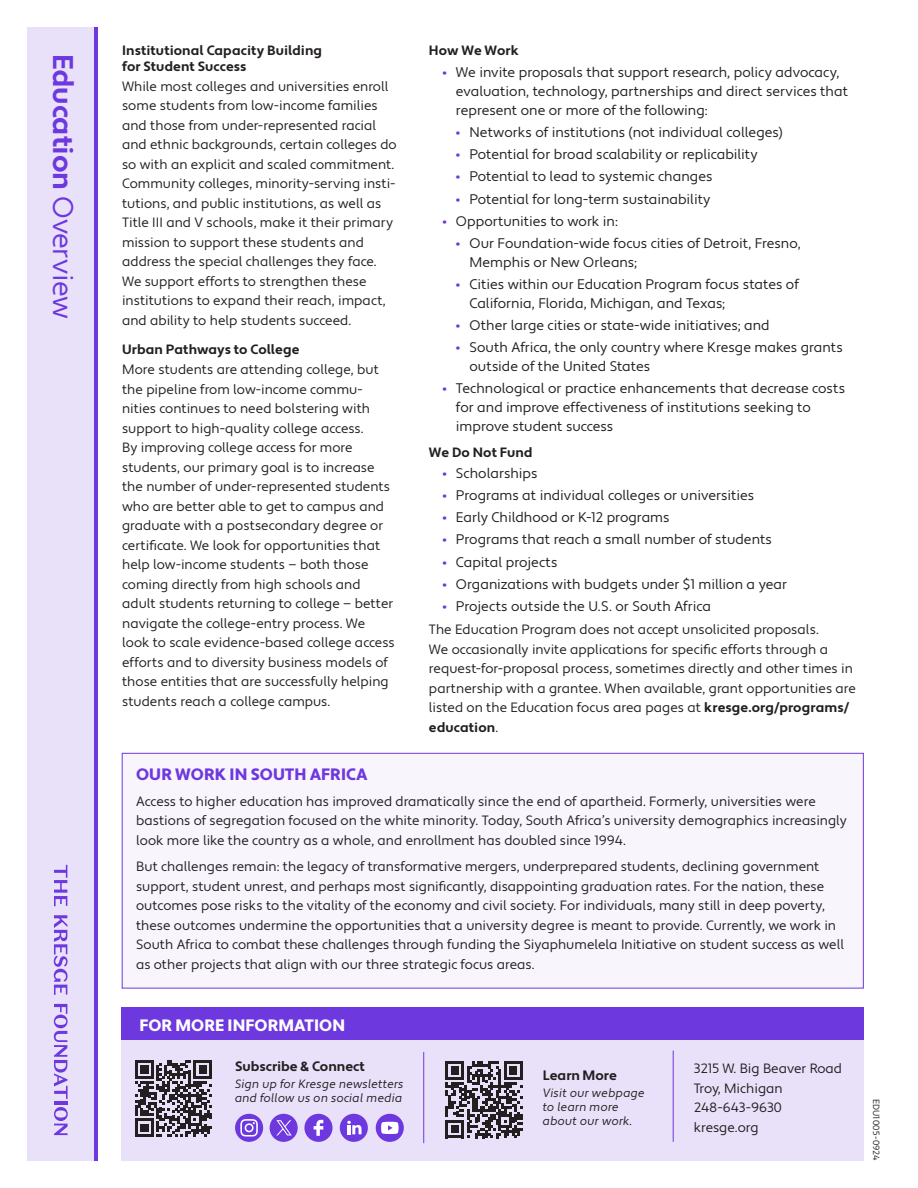
<style>
.page{position:relative;width:918px;height:1188px;background:#fff}
.page>*{position:absolute;margin:0;border:0;box-sizing:border-box;transform-origin:0 0}
._01_Page_Title{font:700 28.5px "Apertura";letter-spacing:-.005em;color:#6d38de}
._05_HEADER{font:900 16.5px "Apertura";letter-spacing:.005em;color:#6d38de}
._10_For_More_Information{font:900 16.5px "Apertura";letter-spacing:.005em;color:#fff}
.t1{font:13.95px/18.8px "Apertura";color:#231f20}
._02_Page_Title__PROGRAM{font:700 13.65px "Apertura";color:#231f20}
._07_Body{font:13.5px/19.5px "Apertura";color:#231f20}
._06_Subhead{font:700 13.5px/16.2px "Apertura";letter-spacing:.005em;color:#231f20}
._15_Address{font:13.5px/19.5px "Apertura";color:#231f20}
._07-5_program_body{font:12px/14.4px "Apertura Obliq";letter-spacing:.005em;color:#231f20}
._17_Document_Name{font:9px "Apertura";letter-spacing:.025em;color:#231f20}
.s1{font-weight:400}
.s2{font-weight:700;font-size:13.65px;color:#6d38de}
.s3{font-weight:700}
</style>
<div class="page">
<div style="left:122px;top:753px;width:741px;height:235px;background:#f8f5fd"></div>
<div style="left:122px;top:753px;width:742px;height:235px;border:1px solid #6d38de"></div>
<div style="left:122px;top:1008px;width:742px;height:33px;background:#6d38de"></div>
<div style="left:122px;top:1041px;width:742px;height:120px;background:#e9e1fa"></div>
<hr style="left:423px;top:1052px;width:1px;height:91px;background:#6d38de">
<hr style="left:673px;top:1051px;width:1px;height:91px;background:#6d38de">
<div style="left:376px;top:1114px;width:28px;height:28px;background:#6d38de;border-radius:50%"></div>
<svg style="left:381px;top:1122px;width:17px;height:12px"></svg>
<div style="left:304px;top:1114px;width:29px;height:28px;background:#6d38de;border-radius:50%"></div>
<svg style="left:314px;top:1120px;width:9px;height:16px"></svg>
<div style="left:235px;top:1114px;width:28px;height:28px;background:#6d38de;border-radius:50%"></div>
<svg style="left:240px;top:1119px;width:18px;height:18px"></svg>
<div style="left:270px;top:1114px;width:28px;height:28px;background:#6d38de;border-radius:50%"></div>
<svg style="left:276px;top:1120px;width:16px;height:15px"></svg>
<div style="left:340px;top:1114px;width:28px;height:28px;background:#6d38de;border-radius:50%"></div>
<svg style="left:347px;top:1121px;width:15px;height:13px"></svg>
<svg style="left:135px;top:1060px;width:77px;height:77px"></svg>
<svg style="left:445px;top:1061px;width:78px;height:77px"></svg>
<div style="left:27px;top:27px;width:67px;height:1134px;background:#e9e1fa"></div>
<hr style="left:94px;top:27px;width:4px;height:1134px;background:#6d38de">
<svg style="left:54px;top:865px;width:13px;height:41px"></svg>
<svg style="left:54px;top:915px;width:14px;height:80px"></svg>
<svg style="left:54px;top:1004px;width:14px;height:95px"></svg>
<hr style="left:54px;top:1101px;width:14px;height:4px;background:#6d38de">
<svg style="left:54px;top:1107px;width:14px;height:28px"></svg>
<p class="_01_Page_Title" style="left:80px;top:54px;width:266px;rotate:90deg">Education <span class="s1">Overview</span></p>
<p class="_06_Subhead" style="left:122px;top:43px;width:202px">Institutional Capacity Building for Student Success</p>
<p class="_07_Body" style="left:122px;top:77px;width:276px">While most colleges and universities enroll some students from low-income families and those from under-represented racial and ethnic backgrounds, certain colleges do so with an explicit and scaled commitment.<br>Community colleges, minority-serving insti&shy;tutions, and public institutions, as well as Title III and V schools, make it their primary mission to support these students and address the special challenges they face.<br>We support efforts to strengthen these institutions to expand their reach, impact, and ability to help students succeed.</p>
<p class="_06_Subhead" style="left:122px;top:342px;width:179px">Urban Pathways to College</p>
<p class="_07_Body" style="left:122px;top:360px;width:274px">More students are attending college, but the pipeline from low-income commu&shy;nities continues to need bolstering with support to high-quality college access.<br>By improving college access for more students, our primary goal is to increase the number of under-represented students who are better able to get to campus and graduate with a postsecondary degree or certificate. We look for opportunities that help low-income students — both those coming directly from high schools and adult students returning to college — better navigate the college-entry process. We look to scale evidence-based college access efforts and to diversity business models of those entities that are successfully helping students reach a college campus.</p>
<p class="_06_Subhead" style="left:429px;top:43px;width:91px">How We Work</p>
<p class="t1" style="left:456px;top:63px;width:394px;text-indent:-14px"><span class="s2">•</span> We invite proposals that support research, policy advocacy, evaluation, technology, partnerships and direct services that represent one or more of the following:</p>
<p class="t1" style="left:456px;top:123px;width:328px"><span class="s2">•</span> Networks of institutions (not individual colleges)</p>
<p class="t1" style="left:456px;top:145px;width:303px"><span class="s2">•</span> Potential for broad scalability or replicability</p>
<p class="t1" style="left:456px;top:168px;width:258px"><span class="s2">•</span> Potential to lead to systemic changes</p>
<p class="t1" style="left:456px;top:190px;width:256px"><span class="s2">•</span> Potential for long-term sustainability</p>
<p class="t1" style="left:442px;top:212px;width:177px"><span class="s2">•</span> Opportunities to work in:</p>
<p class="t1" style="left:469px;top:234px;width:333px;text-indent:-14px"><span class="s2">•</span> Our Foundation-wide focus cities of Detroit, Fresno,<br>Memphis or New Orleans;</p>
<p class="t1" style="left:469px;top:275px;width:331px;text-indent:-14px"><span class="s2">•</span> Cities within our Education Program focus states of<br>California, Florida, Michigan, and Texas;</p>
<p class="t1" style="left:456px;top:316px;width:315px"><span class="s2">•</span> Other large cities or state-wide initiatives; and</p>
<p class="t1" style="left:469px;top:339px;width:375px;text-indent:-14px"><span class="s2">•</span> South Africa, the only country where Kresge makes grants outside of the United States</p>
<p class="t1" style="left:456px;top:380px;width:391px;text-indent:-14px"><span class="s2">•</span> Technological or practice enhancements that decrease costs for and improve effectiveness of institutions seeking to improve student success</p>
<p class="_06_Subhead" style="left:429px;top:445px;width:105px">We Do Not Fund</p>
<p class="t1" style="left:442px;top:464px;width:96px"><span class="s2">•</span> Scholarships</p>
<p class="t1" style="left:442px;top:486px;width:313px"><span class="s2">•</span> Programs at individual colleges or universities</p>
<p class="t1" style="left:442px;top:508px;width:229px"><span class="s2">•</span> Early Childhood or K-12 programs</p>
<p class="t1" style="left:442px;top:531px;width:331px"><span class="s2">•</span> Programs that reach a small number of students</p>
<p class="t1" style="left:442px;top:553px;width:117px"><span class="s2">•</span> Capital projects</p>
<p class="t1" style="left:442px;top:575px;width:346px"><span class="s2">•</span> Organizations with budgets under $1 million a year</p>
<p class="t1" style="left:442px;top:598px;width:270px"><span class="s2">•</span> Projects outside the U.S. or South Africa</p>
<p class="_07_Body" style="left:429px;top:620px;width:428px">The Education Program does not accept unsolicited proposals.<br>We occasionally invite applications for specific efforts through a request-for-proposal process, sometimes directly and other times in partnership with a grantee. When available, grant opportunities are listed on the Education focus area pages at <span class="s3">kresge.org/programs/ education</span>.</p>
<p class="_05_HEADER" style="left:136px;top:764px;width:233px">OUR WORK IN SOUTH AFRICA</p>
<p class="_07_Body" style="left:136px;top:792px;width:712px">Access to higher education has improved dramatically since the end of apartheid. Formerly, universities were bastions of segregation focused on the white minority. Today, South Africa’s university demographics increasingly look more like the country as a whole, and enrollment has doubled since 1994.</p>
<p class="_07_Body" style="left:136px;top:857px;width:710px">But challenges remain: the legacy of transformative mergers, underprepared students, declining government support, student unrest, and perhaps most significantly, disappointing graduation rates. For the nation, these outcomes pose risks to the vitality of the economy and civil society. For individuals, many still in deep poverty, these outcomes undermine the opportunities that a university degree is meant to provide. Currently, we work in South Africa to combat these challenges through funding the Siyaphumelela Initiative on student success as well as other projects that align with our three strategic focus areas.</p>
<p class="_10_For_More_Information" style="left:139px;top:1015px;width:207px">FOR MORE INFORMATION</p>
<p class="_02_Page_Title__PROGRAM" style="left:235px;top:1058px;width:131px">Subscribe &amp; Connect</p>
<p class="_07-5_program_body" style="left:235px;top:1077px;width:170px">Sign up for Kresge newsletters and follow us on social media</p>
<p class="_02_Page_Title__PROGRAM" style="left:543px;top:1067px;width:76px">Learn More</p>
<p class="_07-5_program_body" style="left:543px;top:1086px;width:104px">Visit our webpage to learn more about our work.</p>
<p class="_15_Address" style="left:694px;top:1059px;width:150px">3215 W. Big Beaver Road<br>Troy, Michigan</p>
<p class="_15_Address" style="left:694px;top:1098px;width:90px">248-643-9630 kresge.org</p>
<p class="_17_Document_Name" style="left:882px;top:1099px;width:64px;rotate:90deg">EDU1005-0924</p>
</div>
